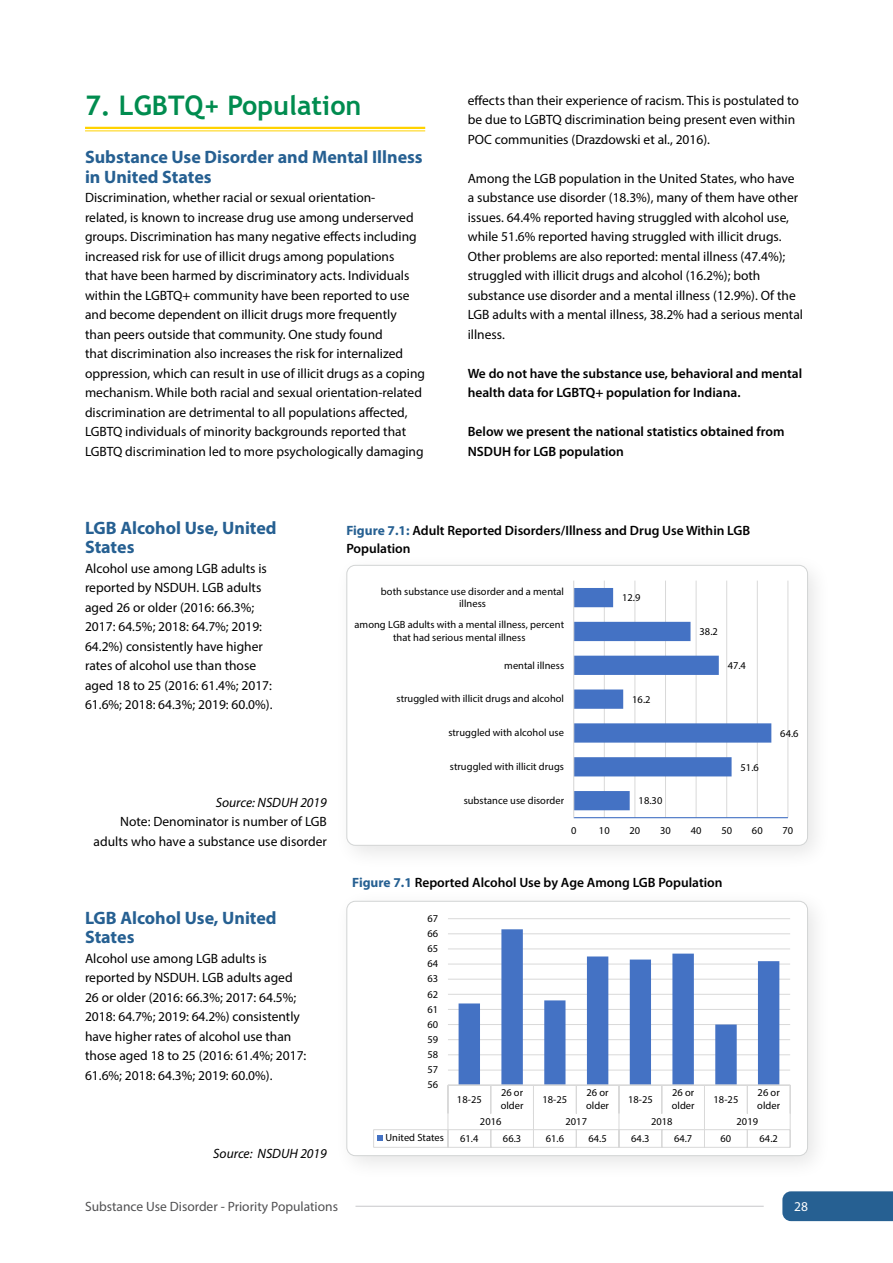
<style>
.page{position:relative;width:893px;height:1263px;background:#fff}
.page>*{position:absolute;margin:0;border:0;box-sizing:border-box;transform-origin:0 0}
.Heading{font:700 27px "Trebuchet MS";color:#008c4f}
.t1{font:700 18px/19.5px "Myriad Pro";color:#266092}
.BodyText{font:13.5px/19.5px "Myriad Pro";color:#000}
.BodyText-2{font:600 13.5px/19.5px "Myriad Pro";color:#000}
.t2{font:13.5px "Myriad Pro";color:#505052}
.BodyText-3{font:italic 13.5px "Myriad Pro";color:#000}
.t3{font:13.5px "Myriad Pro";color:#fff}
.t4{font:10.5px/12.6px "Myriad Pro";letter-spacing:.005em;color:#000}
.s1{font-weight:700;color:#266092}
</style>
<div class="page">
<hr style="left:85px;top:130px;width:340px;height:1px;background:#ffd200">
<hr style="left:85px;top:127px;width:340px;height:2px;background:#ffd200">
<div style="left:334px;top:552px;width:499px;height:319px;background:#000;opacity:.1"></div>
<svg style="left:347px;top:565px;width:460px;height:280px"></svg>
<hr style="left:604px;top:581px;width:1px;height:237px;background:#d9d9d9">
<hr style="left:634px;top:581px;width:1px;height:237px;background:#d9d9d9">
<hr style="left:665px;top:581px;width:1px;height:237px;background:#d9d9d9">
<hr style="left:696px;top:581px;width:1px;height:237px;background:#d9d9d9">
<hr style="left:726px;top:581px;width:1px;height:237px;background:#d9d9d9">
<hr style="left:757px;top:581px;width:1px;height:237px;background:#d9d9d9">
<hr style="left:787px;top:581px;width:1px;height:237px;background:#d9d9d9">
<svg style="left:574px;top:588px;width:197px;height:222px"></svg>
<hr style="left:574px;top:817px;width:214px;height:1px;background:#4472c4">
<hr style="left:573px;top:581px;width:1px;height:237px;background:#d9d9d9">
<div style="left:346px;top:565px;width:462px;height:281px;border:1px solid #d2d4d4;border-radius:9px"></div>
<div style="left:334px;top:888px;width:499px;height:293px;background:#000;opacity:.1"></div>
<svg style="left:348px;top:902px;width:458px;height:253px"></svg>
<hr style="left:448px;top:1070px;width:342px;height:1px;background:#d9d9d9">
<hr style="left:448px;top:1054px;width:342px;height:1px;background:#d9d9d9">
<hr style="left:448px;top:1039px;width:342px;height:1px;background:#d9d9d9">
<hr style="left:448px;top:1024px;width:342px;height:1px;background:#d9d9d9">
<hr style="left:448px;top:1009px;width:342px;height:1px;background:#d9d9d9">
<hr style="left:448px;top:994px;width:342px;height:1px;background:#d9d9d9">
<hr style="left:448px;top:979px;width:342px;height:1px;background:#d9d9d9">
<hr style="left:448px;top:964px;width:342px;height:1px;background:#d9d9d9">
<hr style="left:448px;top:948px;width:342px;height:1px;background:#d9d9d9">
<hr style="left:448px;top:933px;width:342px;height:1px;background:#d9d9d9">
<hr style="left:448px;top:918px;width:342px;height:1px;background:#d9d9d9">
<svg style="left:459px;top:929px;width:320px;height:156px"></svg>
<hr style="left:448px;top:1085px;width:342px;height:1px;background:#d9d9d9">
<svg style="left:490px;top:1086px;width:1px;height:28px"></svg>
<svg style="left:576px;top:1086px;width:1px;height:28px"></svg>
<svg style="left:661px;top:1086px;width:1px;height:28px"></svg>
<svg style="left:747px;top:1086px;width:1px;height:28px"></svg>
<hr style="left:374px;top:1129px;width:416px;height:1px;background:#d9d9d9">
<hr style="left:374px;top:1147px;width:416px;height:1px;background:#d9d9d9">
<svg style="left:448px;top:1086px;width:1px;height:61px"></svg>
<svg style="left:490px;top:1130px;width:1px;height:17px"></svg>
<svg style="left:533px;top:1086px;width:1px;height:61px"></svg>
<svg style="left:576px;top:1130px;width:1px;height:17px"></svg>
<svg style="left:619px;top:1086px;width:1px;height:61px"></svg>
<svg style="left:661px;top:1130px;width:1px;height:17px"></svg>
<svg style="left:704px;top:1086px;width:1px;height:61px"></svg>
<svg style="left:747px;top:1130px;width:1px;height:17px"></svg>
<svg style="left:790px;top:1085px;width:1px;height:62px"></svg>
<svg style="left:373px;top:1130px;width:10px;height:17px"></svg>
<div style="left:346px;top:901px;width:462px;height:255px;border:1px solid #d2d4d4;border-radius:9px"></div>
<div style="left:782px;top:1191px;width:111px;height:30px;background:#266092"></div>
<hr style="left:355px;top:1206px;width:409px;height:1px;background:#c7c8ca">
<h2 class="Heading" style="left:85px;top:88px;width:278px">7. LGBTQ+ Population</h2>
<p class="t1" style="left:85px;top:147px;width:339px">Substance Use Disorder and Mental Illness in United States</p>
<p class="BodyText" style="left:85px;top:188px;width:342px">Discrimination, whether racial or sexual orientation-<br>related, is known to increase drug use among underserved groups. Discrimination has many negative effects including increased risk for use of illicit drugs among populations<br>that have been harmed by discriminatory acts. Individuals within the LGBTQ+ community have been reported to use and become dependent on illicit drugs more frequently than peers outside that community. One study found<br>that discrimination also increases the risk for internalized oppression, which can result in use of illicit drugs as a coping mechanism. While both racial and sexual orientation-related discrimination are detrimental to all populations affected, LGBTQ individuals of minority backgrounds reported that LGBTQ discrimination led to more psychologically damaging</p>
<p class="BodyText" style="left:468px;top:90px;width:333px">effects than their experience of racism. This is postulated to be due to LGBTQ discrimination being present even within<br>POC communities (Drazdowski et al., 2016).</p>
<p class="BodyText" style="left:468px;top:168px;width:337px">Among the LGB population in the United States, who have a substance use disorder (18.3%), many of them have other issues. 64.4% reported having struggled with alcohol use, while 51.6% reported having struggled with illicit drugs.<br>Other problems are also reported: mental illness (47.4%); struggled with illicit drugs and alcohol (16.2%); both substance use disorder and a mental illness (12.9%). Of the LGB adults with a mental illness, 38.2% had a serious mental illness.</p>
<p class="BodyText-2" style="left:468px;top:363px;width:336px">We do not have the substance use, behavioral and mental health data for LGBTQ+ population for Indiana.</p>
<p class="BodyText-2" style="left:468px;top:421px;width:318px">Below we present the national statistics obtained from<br>NSDUH for LGB population</p>
<p class="t1" style="left:85px;top:517px;width:193px">LGB Alcohol Use, United<br>States</p>
<p class="BodyText" style="left:85px;top:558px;width:189px">Alcohol use among LGB adults is reported by NSDUH. LGB adults aged 26 or older (2016: 66.3%;<br>2017: 64.5%; 2018: 64.7%; 2019:<br>64.2%) consistently have higher rates of alcohol use than those aged 18 to 25 (2016: 61.4%; 2017:<br>61.6%; 2018: 64.3%; 2019: 60.0%).</p>
<p class="BodyText-3" style="left:216px;top:794px;width:113px">Source: NSDUH 2019</p>
<p class="BodyText" style="left:94px;top:812px;width:235px;text-align:right">Note: Denominator is number of LGB adults who have a substance use disorder</p>
<p class="t1" style="left:85px;top:907px;width:193px">LGB Alcohol Use, United<br>States</p>
<p class="BodyText" style="left:85px;top:948px;width:223px">Alcohol use among LGB adults is reported by NSDUH. LGB adults aged 26 or older (2016: 66.3%; 2017: 64.5%; 2018: 64.7%; 2019: 64.2%) consistently have higher rates of alcohol use than those aged 18 to 25 (2016: 61.4%; 2017:<br>61.6%; 2018: 64.3%; 2019: 60.0%).</p>
<p class="BodyText-3" style="left:213px;top:1145px;width:115px">Source: NSDUH 2019</p>
<p class="BodyText-2" style="left:346px;top:521px;width:405px;line-height:18px"><span class="s1">Figure 7.1:</span> Adult Reported Disorders/Illness and Drug Use Within LGB<br>Population</p>
<p class="t4" style="left:381px;top:584px;width:185px;text-align:center">both substance use disorder and a mental illness</p>
<p class="t4" style="left:622px;top:591px;width:20px">12.9</p>
<p class="t4" style="left:355px;top:618px;width:211px;text-align:center">among LGB adults with a mental illness, percent that had serious mental illness</p>
<p class="t4" style="left:699px;top:625px;width:20px">38.2</p>
<p class="t4" style="left:504px;top:658px;width:61px">mental illness</p>
<p class="t4" style="left:728px;top:659px;width:20px">47.4</p>
<p class="t4" style="left:397px;top:692px;width:169px">struggled with illicit drugs and alcohol</p>
<p class="t4" style="left:632px;top:693px;width:20px">16.2</p>
<p class="t4" style="left:448px;top:726px;width:117px">struggled with alcohol use</p>
<p class="t4" style="left:780px;top:727px;width:20px">64.6</p>
<p class="t4" style="left:450px;top:760px;width:116px">struggled with illicit drugs</p>
<p class="t4" style="left:740px;top:761px;width:20px">51.6</p>
<p class="t4" style="left:464px;top:794px;width:102px">substance use disorder</p>
<p class="t4" style="left:639px;top:794px;width:25px">18.30</p>
<p class="t4" style="left:571px;top:824px;width:7px">0</p>
<p class="t4" style="left:599px;top:824px;width:12px">10</p>
<p class="t4" style="left:629px;top:824px;width:12px">20</p>
<p class="t4" style="left:660px;top:824px;width:12px">30</p>
<p class="t4" style="left:691px;top:824px;width:12px">40</p>
<p class="t4" style="left:721px;top:824px;width:12px">50</p>
<p class="t4" style="left:752px;top:824px;width:12px">60</p>
<p class="t4" style="left:782px;top:824px;width:12px">70</p>
<p class="BodyText-2" style="left:352px;top:872px;width:372px"><span class="s1">Figure 7.1</span> Reported Alcohol Use by Age Among LGB Population</p>
<p class="t4" style="left:428px;top:912px;width:12px">67</p>
<p class="t4" style="left:428px;top:927px;width:12px">66</p>
<p class="t4" style="left:428px;top:942px;width:12px">65</p>
<p class="t4" style="left:428px;top:957px;width:12px">64</p>
<p class="t4" style="left:428px;top:972px;width:12px">63</p>
<p class="t4" style="left:428px;top:988px;width:12px">62</p>
<p class="t4" style="left:428px;top:1003px;width:12px">61</p>
<p class="t4" style="left:428px;top:1018px;width:12px">60</p>
<p class="t4" style="left:428px;top:1033px;width:12px">59</p>
<p class="t4" style="left:428px;top:1048px;width:12px">58</p>
<p class="t4" style="left:428px;top:1063px;width:12px">57</p>
<p class="t4" style="left:428px;top:1078px;width:12px">56</p>
<p class="t4" style="left:457px;top:1093px;width:26px">18-25</p>
<p class="t4" style="left:501px;top:1086px;width:24px">26 or older</p>
<p class="t4" style="left:542px;top:1093px;width:26px">18-25</p>
<p class="t4" style="left:586px;top:1086px;width:24px">26 or older</p>
<p class="t4" style="left:628px;top:1093px;width:26px">18-25</p>
<p class="t4" style="left:672px;top:1086px;width:24px">26 or older</p>
<p class="t4" style="left:714px;top:1093px;width:26px">18-25</p>
<p class="t4" style="left:757px;top:1086px;width:24px">26 or older</p>
<p class="t4" style="left:480px;top:1115px;width:23px">2016</p>
<p class="t4" style="left:565px;top:1115px;width:23px">2017</p>
<p class="t4" style="left:651px;top:1115px;width:23px">2018</p>
<p class="t4" style="left:736px;top:1115px;width:23px">2019</p>
<p class="t4" style="left:385px;top:1131px;width:60px">United States</p>
<p class="t4" style="left:460px;top:1132px;width:20px">61.4</p>
<p class="t4" style="left:503px;top:1132px;width:20px">66.3</p>
<p class="t4" style="left:546px;top:1132px;width:20px">61.6</p>
<p class="t4" style="left:588px;top:1132px;width:20px">64.5</p>
<p class="t4" style="left:631px;top:1132px;width:20px">64.3</p>
<p class="t4" style="left:674px;top:1132px;width:20px">64.7</p>
<p class="t4" style="left:720px;top:1132px;width:12px">60</p>
<p class="t4" style="left:759px;top:1132px;width:20px">64.2</p>
<p class="t2" style="left:85px;top:1198px;width:254px">Substance Use Disorder - Priority Populations</p>
<p class="t3" style="left:794px;top:1198px;width:15px">28</p>
</div>
